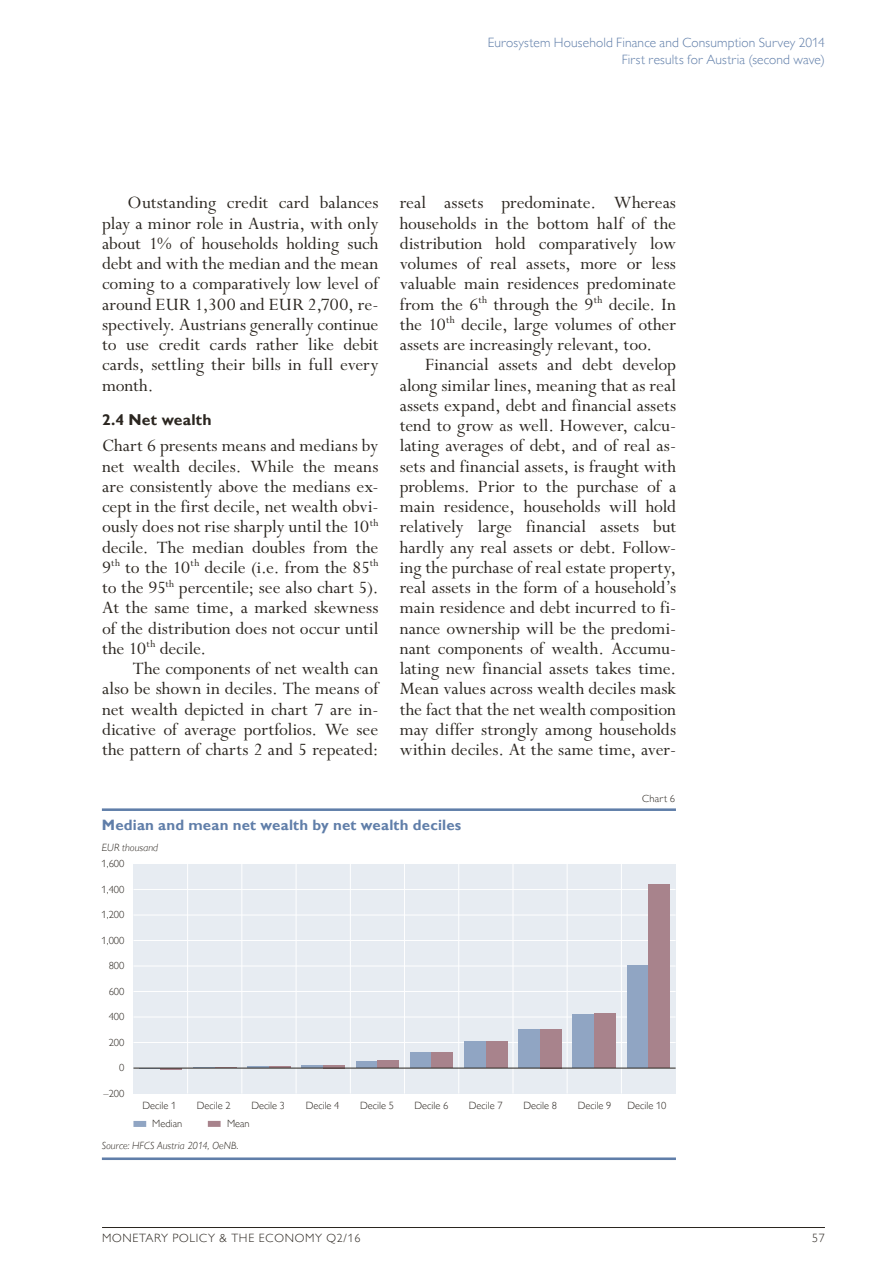
<style>
.page{position:relative;width:893px;height:1263px;background:#fff}
.page>*{position:absolute;margin:0;border:0;box-sizing:border-box;transform-origin:0 0}
.t1{font:19.5px/20.2px "Perpetua Std";color:#2b2620;text-align:justify}
.t2{font:700 15.75px "Gill Sans MT Pro";letter-spacing:.01em;color:#2b2620}
.t3{font:700 15px "Gill Sans MT Pro";letter-spacing:.01em;color:#607ea9}
.t4{font:300 13.5px/16.5px "Gill Sans MT Pro";letter-spacing:.01em;color:#607ea9;text-align:right}
.t5{font:300 12px "Gill Sans MT Pro";letter-spacing:.06em;color:#2b2620}
.t6{font:300 10.5px "Gill Sans MT Pro";color:#2b2620}
.t7{font:italic 300 10.5px "Gill Sans MT Pro";letter-spacing:.01em;color:#2b2620}
</style>
<div class="page">
<hr style="left:102px;top:1227px;width:723px;height:1px;background:#2b2620">
<hr style="left:102px;top:808px;width:574px;height:3px;background:#607ea9">
<hr style="left:102px;top:1157px;width:574px;height:3px;background:#607ea9">
<div style="left:133px;top:1121px;width:13px;height:6px;background:#90a5c3"></div>
<div style="left:208px;top:1121px;width:13px;height:6px;background:#a8838c"></div>
<div style="left:133px;top:864px;width:543px;height:229px;background:#e7ecf2"></div>
<hr style="left:133px;top:889px;width:543px;height:1px;background:#fff">
<hr style="left:133px;top:914px;width:543px;height:1px;background:#fff">
<hr style="left:133px;top:940px;width:543px;height:1px;background:#fff">
<hr style="left:133px;top:965px;width:543px;height:1px;background:#fff">
<hr style="left:133px;top:991px;width:543px;height:1px;background:#fff">
<hr style="left:133px;top:1016px;width:543px;height:1px;background:#fff">
<hr style="left:133px;top:1042px;width:543px;height:1px;background:#fff">
<hr style="left:621px;top:864px;width:1px;height:229px;background:#fff">
<hr style="left:567px;top:864px;width:1px;height:229px;background:#fff">
<hr style="left:513px;top:864px;width:1px;height:229px;background:#fff">
<hr style="left:458px;top:864px;width:1px;height:229px;background:#fff">
<hr style="left:404px;top:864px;width:1px;height:229px;background:#fff">
<hr style="left:350px;top:864px;width:1px;height:229px;background:#fff">
<hr style="left:296px;top:864px;width:1px;height:229px;background:#fff">
<hr style="left:241px;top:864px;width:1px;height:229px;background:#fff">
<hr style="left:187px;top:864px;width:1px;height:229px;background:#fff">
<div style="left:627px;top:966px;width:21px;height:102px;background:#90a5c3"></div>
<div style="left:573px;top:1014px;width:21px;height:54px;background:#90a5c3"></div>
<div style="left:518px;top:1029px;width:22px;height:39px;background:#90a5c3"></div>
<div style="left:464px;top:1041px;width:22px;height:27px;background:#90a5c3"></div>
<div style="left:410px;top:1052px;width:22px;height:16px;background:#90a5c3"></div>
<div style="left:356px;top:1061px;width:21px;height:7px;background:#90a5c3"></div>
<hr style="left:301px;top:1065px;width:22px;height:3px;background:#90a5c3">
<div style="left:648px;top:884px;width:22px;height:184px;background:#a8838c"></div>
<div style="left:594px;top:1013px;width:22px;height:55px;background:#a8838c"></div>
<div style="left:540px;top:1029px;width:22px;height:39px;background:#a8838c"></div>
<div style="left:486px;top:1042px;width:21px;height:26px;background:#a8838c"></div>
<div style="left:432px;top:1052px;width:21px;height:16px;background:#a8838c"></div>
<div style="left:377px;top:1061px;width:22px;height:7px;background:#a8838c"></div>
<hr style="left:323px;top:1065px;width:22px;height:3px;background:#a8838c">
<svg style="left:247px;top:1067px;width:44px;height:1px"></svg>
<svg style="left:193px;top:1067px;width:43px;height:1px"></svg>
<hr style="left:133px;top:1068px;width:543px;height:1px;background:#2b2620">
<p class="t4" style="left:488px;top:34px;width:339px">Eurosystem Household Finance and Consumption Survey 2014<br>First results for Austria (second wave)</p>
<p class="t1" style="left:102px;top:193px;width:278px;text-indent:26px">Outstanding credit card balances play a minor role in Austria, with only about 1% of households holding such debt and with the median and the mean coming to a comparatively low level of around EUR 1,300 and EUR 2,700, re&shy;spectively. Austrians generally continue to use credit cards rather like debit cards, settling their bills in full every month.</p>
<p class="t2" style="left:102px;top:410px;width:111px">2.4 Net wealth</p>
<p class="t1" style="left:102px;top:436px;width:278px">Chart 6 presents means and medians by net wealth deciles. While the means are consistently above the medians ex&shy;cept in the first decile, net wealth obvi&shy;ously does not rise sharply until the 10<sup>th </sup>decile. The median doubles from the 9<sup>th</sup> to the 10<sup>th</sup> decile (i.e. from the 85<sup>th </sup>to the 95<sup>th</sup> percentile; see also chart 5).<br>At the same time, a marked skewness of the distribution does not occur until the 10<sup>th</sup> decile.</p>
<p class="t1" style="left:102px;top:659px;width:278px;text-indent:31px">The components of net wealth can also be shown in deciles. The means of net wealth depicted in chart 7 are in&shy;dicative of average portfolios. We see the pattern of charts 2 and 5 repeated:</p>
<p class="t1" style="left:400px;top:193px;width:278px">real assets predominate. Whereas households in the bottom half of the distribution hold comparatively low volumes of real assets, more or less valuable main residences predominate from the 6<sup>th</sup> through the 9<sup>th</sup> decile. In the 10<sup>th</sup> decile, large volumes of other assets are increasingly relevant, too.</p>
<p class="t1" style="left:400px;top:355px;width:278px;text-indent:26px">Financial assets and debt develop along similar lines, meaning that as real assets expand, debt and financial assets tend to grow as well. However, calcu&shy;lating averages of debt, and of real as&shy;sets and financial assets, is fraught with problems. Prior to the purchase of a main residence, households will hold relatively large financial assets but hardly any real assets or debt. Follow&shy;ing the purchase of real estate property, real assets in the form of a household’s main residence and debt incurred to fi&shy;nance ownership will be the predomi&shy;nant components of wealth. Accumu&shy;lating new financial assets takes time.<br>Mean values across wealth deciles mask the fact that the net wealth composition may differ strongly among households within deciles. At the same time, aver-</p>
<p class="t6" style="left:642px;top:792px;width:34px">Chart 6</p>
<p class="t3" style="left:102px;top:815px;width:361px">Median and mean net wealth by net wealth deciles</p>
<p class="t7" style="left:102px;top:841px;width:58px">EUR thousand</p>
<p class="t6" style="left:102px;top:857px;width:24px">1,600</p>
<p class="t6" style="left:102px;top:883px;width:24px">1,400</p>
<p class="t6" style="left:102px;top:908px;width:24px">1,200</p>
<p class="t6" style="left:102px;top:934px;width:24px">1,000</p>
<p class="t6" style="left:109px;top:959px;width:17px">800</p>
<p class="t6" style="left:109px;top:985px;width:17px">600</p>
<p class="t6" style="left:109px;top:1010px;width:17px">400</p>
<p class="t6" style="left:109px;top:1036px;width:17px">200</p>
<p class="t6" style="left:119px;top:1062px;width:7px">0</p>
<p class="t6" style="left:103px;top:1087px;width:22px">–200</p>
<p class="t6" style="left:143px;top:1099px;width:35px">Decile 1</p>
<p class="t6" style="left:197px;top:1099px;width:35px">Decile 2</p>
<p class="t6" style="left:251px;top:1099px;width:35px">Decile 3</p>
<p class="t6" style="left:306px;top:1099px;width:35px">Decile 4</p>
<p class="t6" style="left:360px;top:1099px;width:35px">Decile 5</p>
<p class="t6" style="left:415px;top:1099px;width:35px">Decile 6</p>
<p class="t6" style="left:469px;top:1099px;width:35px">Decile 7</p>
<p class="t6" style="left:523px;top:1099px;width:35px">Decile 8</p>
<p class="t6" style="left:578px;top:1099px;width:35px">Decile 9</p>
<p class="t6" style="left:627px;top:1099px;width:41px">Decile 10</p>
<p class="t6" style="left:152px;top:1117px;width:32px">Median</p>
<p class="t6" style="left:227px;top:1117px;width:24px">Mean</p>
<p class="t7" style="left:102px;top:1139px;width:138px">Source: HFCS Austria 2014, OeNB.</p>
<p class="t5" style="left:102px;top:1231px;width:260px">MONETARY POLICY &amp; THE ECONOMY Q2/16</p>
<p class="t5" style="left:812px;top:1231px;width:14px">57</p>
</div>
